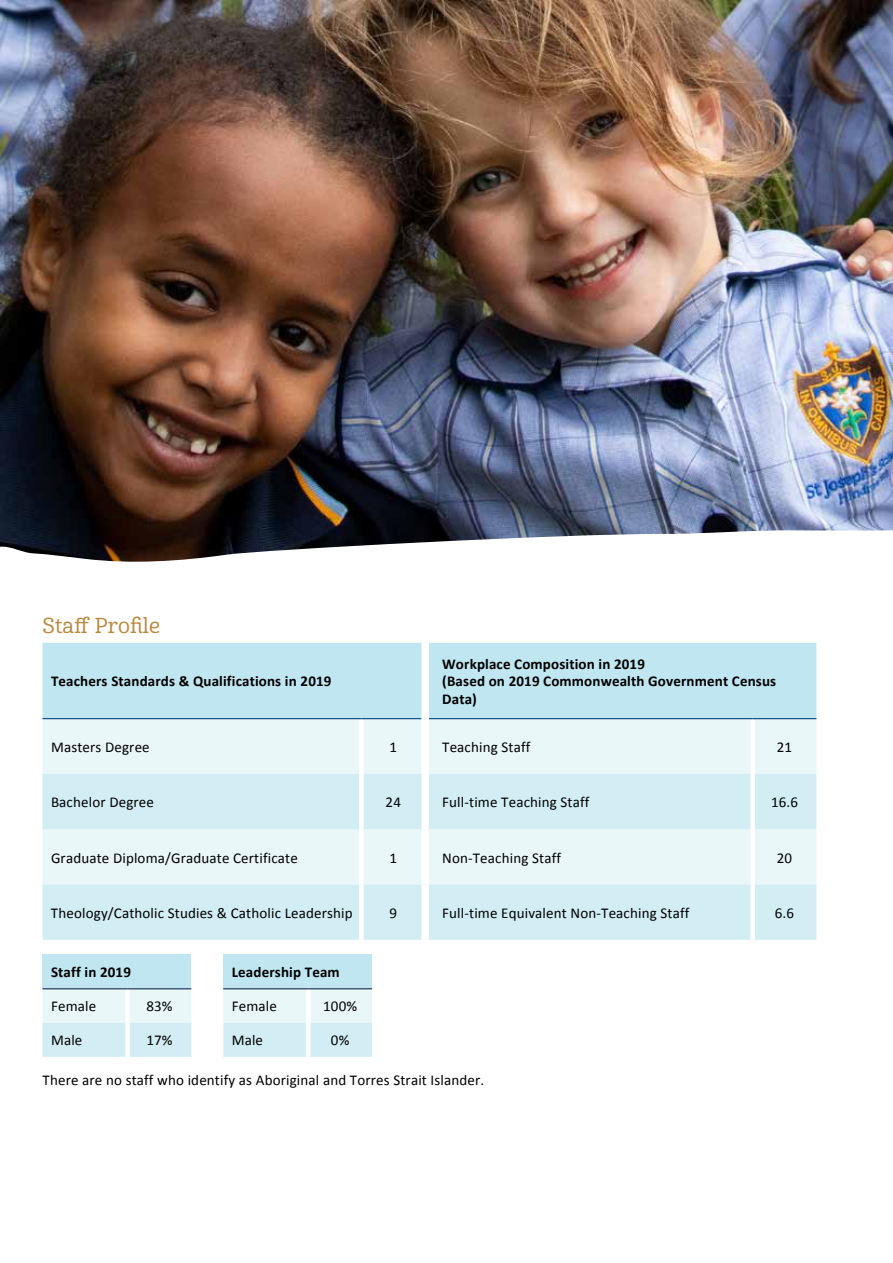
<style>
.page{position:relative;width:893px;height:1263px;background:#fff}
.page>*{position:absolute;margin:0;border:0;box-sizing:border-box;transform-origin:0 0}
.t1{font:21px "Cabrito Nor Med";letter-spacing:.01em;color:#bb883d}
.t2{font:15px "Calibri";letter-spacing:.01em;color:#000}
.t3{font:700 15px/17.2px "Calibri";letter-spacing:.01em;color:#000}
</style>
<div class="page">
<img style="left:0;top:0;width:893px;height:530px">
<svg style="left:0;top:530px;width:893px;height:32px"></svg>
<div style="left:43px;top:643px;width:773px;height:75px;background:#c0e7f1"></div>
<div style="left:43px;top:719px;width:773px;height:55px;background:#eaf7f9"></div>
<svg style="left:43px;top:774px;width:773px;height:166px;background:#daf0f5"></svg>
<div style="left:359px;top:719px;width:5px;height:55px;background:#fff"></div>
<div style="left:750px;top:719px;width:5px;height:55px;background:#fff"></div>
<div style="left:359px;top:774px;width:5px;height:55px;background:#fff"></div>
<div style="left:750px;top:774px;width:5px;height:55px;background:#fff"></div>
<div style="left:359px;top:829px;width:5px;height:55px;background:#fff"></div>
<div style="left:750px;top:829px;width:5px;height:55px;background:#fff"></div>
<div style="left:359px;top:884px;width:5px;height:56px;background:#fff"></div>
<div style="left:750px;top:884px;width:5px;height:56px;background:#fff"></div>
<hr style="left:43px;top:718px;width:318px;height:1px;background:#00447c">
<hr style="left:361px;top:718px;width:60px;height:1px;background:#00447c">
<hr style="left:429px;top:718px;width:324px;height:1px;background:#00447c">
<hr style="left:753px;top:718px;width:63px;height:1px;background:#00447c">
<div style="left:421px;top:643px;width:8px;height:76px;background:#fff"></div>
<div style="left:421px;top:719px;width:8px;height:55px;background:#fff"></div>
<div style="left:421px;top:774px;width:8px;height:55px;background:#fff"></div>
<div style="left:421px;top:829px;width:8px;height:55px;background:#fff"></div>
<div style="left:421px;top:884px;width:8px;height:56px;background:#fff"></div>
<div style="left:223px;top:955px;width:149px;height:34px;background:#c0e7f1"></div>
<svg style="left:223px;top:989px;width:149px;height:68px;background:#dcf0f5"></svg>
<div style="left:306px;top:989px;width:5px;height:34px;background:#fff"></div>
<div style="left:306px;top:1023px;width:5px;height:34px;background:#fff"></div>
<hr style="left:223px;top:988px;width:85px;height:1px;background:#172c4f">
<hr style="left:308px;top:988px;width:64px;height:1px;background:#172c4f">
<div style="left:43px;top:955px;width:148px;height:34px;background:#c0e7f1"></div>
<svg style="left:43px;top:989px;width:148px;height:68px;background:#dcf0f5"></svg>
<div style="left:125px;top:989px;width:5px;height:34px;background:#fff"></div>
<div style="left:125px;top:1023px;width:5px;height:34px;background:#fff"></div>
<hr style="left:43px;top:988px;width:85px;height:1px;background:#172c4f">
<hr style="left:128px;top:988px;width:63px;height:1px;background:#172c4f">
<h1 class="t1" style="left:43px;top:613px;width:119px">Staff Profile</h1>
<p class="t3" style="left:51px;top:673px;width:282px">Teachers Standards &amp; Qualifications in 2019</p>
<p class="t3" style="left:442px;top:655px;width:335px">Workplace Composition in 2019<br>(Based on 2019 Commonwealth Government Census<br>Data)</p>
<p class="t2" style="left:51px;top:737px;width:100px">Masters Degree</p>
<p class="t2" style="left:389px;top:737px;width:9px">1</p>
<p class="t2" style="left:442px;top:737px;width:90px">Teaching Staff</p>
<p class="t2" style="left:777px;top:737px;width:17px">21</p>
<p class="t2" style="left:51px;top:793px;width:105px">Bachelor Degree</p>
<p class="t2" style="left:386px;top:793px;width:17px">24</p>
<p class="t2" style="left:442px;top:793px;width:149px">Full-time Teaching Staff</p>
<p class="t2" style="left:771px;top:793px;width:29px">16.6</p>
<p class="t2" style="left:51px;top:848px;width:248px">Graduate Diploma/Graduate Certificate</p>
<p class="t2" style="left:389px;top:848px;width:9px">1</p>
<p class="t2" style="left:442px;top:848px;width:120px">Non-Teaching Staff</p>
<p class="t2" style="left:777px;top:848px;width:17px">20</p>
<p class="t2" style="left:51px;top:903px;width:303px">Theology/Catholic Studies &amp; Catholic Leadership</p>
<p class="t2" style="left:389px;top:903px;width:9px">9</p>
<p class="t2" style="left:442px;top:903px;width:249px">Full-time Equivalent Non-Teaching Staff</p>
<p class="t2" style="left:775px;top:903px;width:21px">6.6</p>
<p class="t3" style="left:51px;top:964px;width:81px">Staff in 2019</p>
<p class="t2" style="left:51px;top:997px;width:47px">Female</p>
<p class="t2" style="left:146px;top:997px;width:28px">83%</p>
<p class="t2" style="left:51px;top:1031px;width:33px">Male</p>
<p class="t2" style="left:146px;top:1031px;width:28px">17%</p>
<p class="t2" style="left:43px;top:1070px;width:443px">There are no staff who identify as Aboriginal and Torres Strait Islander.</p>
<p class="t3" style="left:232px;top:964px;width:110px">Leadership Team</p>
<p class="t2" style="left:232px;top:997px;width:47px">Female</p>
<p class="t2" style="left:323px;top:997px;width:35px">100%</p>
<p class="t2" style="left:232px;top:1031px;width:33px">Male</p>
<p class="t2" style="left:331px;top:1031px;width:20px">0%</p>
</div>
